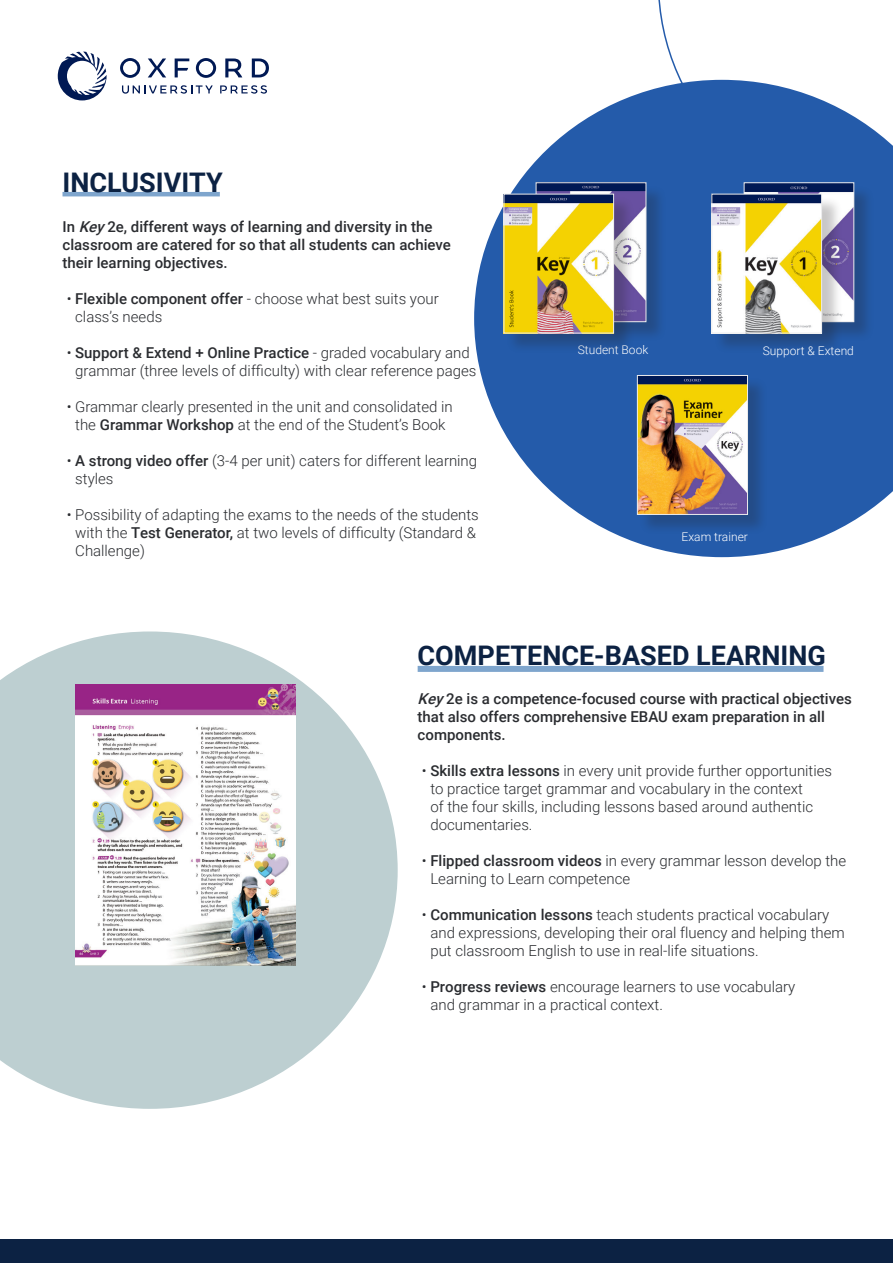
<style>
.page{position:relative;width:893px;height:1263px;background:#fff}
.page>*{position:absolute;margin:0;border:0;box-sizing:border-box;transform-origin:0 0}
.t1{font:700 27px "Roboto";color:#0c2243}
.t2{font:300 15px/18px "Roboto";color:#2a2c30}
.t3{font:500 15px/18px "Roboto";color:#2a2c30}
.t4{font:300 12px "Roboto";color:#fff}
.s1{font-style:italic}
.s2{font-weight:500}
</style>
<div class="page">
<svg style="left:474px;top:88px;width:419px;height:469px;fill:#245baa"></svg>
<svg style="left:0;top:631px;width:398px;height:478px;fill:#bdcfd1"></svg>
<svg style="left:658px;top:0;width:235px;height:221px"></svg>
<svg style="left:58px;top:52px;width:49px;height:48px"></svg>
<svg style="left:148px;top:59px;width:18px;height:18px"></svg>
<svg style="left:225px;top:59px;width:17px;height:18px"></svg>
<svg style="left:252px;top:59px;width:17px;height:18px"></svg>
<svg style="left:120px;top:58px;width:20px;height:20px"></svg>
<svg style="left:196px;top:58px;width:20px;height:20px"></svg>
<svg style="left:175px;top:59px;width:14px;height:18px"></svg>
<svg style="left:122px;top:85px;width:91px;height:9px"></svg>
<svg style="left:220px;top:85px;width:47px;height:9px"></svg>
<div style="left:0;top:1239px;width:893px;height:24px;background:#0c2243"></div>
<hr style="left:63px;top:192px;width:157px;height:4px;background:#7ea5cd">
<div style="left:418px;top:666px;width:405px;height:6px;background:#7ea5cd"></div>
<div style="left:538px;top:185px;width:129px;height:157px;background:#231f20;opacity:.25"></div>
<img style="left:538px;top:185px;width:106px;height:135px">
<div style="left:536px;top:183px;width:110px;height:139px;border:1px solid #ebebec"></div>
<div style="left:506px;top:196px;width:128px;height:158px;background:#231f20;opacity:.25"></div>
<img style="left:506px;top:196px;width:106px;height:135px">
<div style="left:504px;top:194px;width:110px;height:139px;border:1px solid #ebebec"></div>
<div style="left:746px;top:185px;width:129px;height:157px;background:#231f20;opacity:.25"></div>
<img style="left:746px;top:185px;width:106px;height:135px">
<div style="left:744px;top:183px;width:110px;height:139px;border:1px solid #ebebec"></div>
<div style="left:714px;top:196px;width:128px;height:158px;background:#231f20;opacity:.25"></div>
<img style="left:714px;top:196px;width:106px;height:135px">
<div style="left:712px;top:194px;width:110px;height:139px;border:1px solid #ebebec"></div>
<div style="left:639px;top:377px;width:129px;height:158px;background:#231f20;opacity:.25"></div>
<img style="left:639px;top:377px;width:107px;height:136px">
<div style="left:637px;top:375px;width:111px;height:140px;border:1px solid #ebebec"></div>
<img style="left:75px;top:685px;width:220px;height:280px">
<h1 class="t1" style="left:63px;top:164px;width:162px">INCLUSIVITY</h1>
<p class="t3" style="left:63px;top:217px;width:390px">In <span class="s1">Key</span>2e, different ways of learning and diversity in the classroom are catered for so that all students can achieve their learning objectives.</p>
<p class="t2" style="left:75px;top:289px;width:365px;text-indent:-9px">• <span class="s2">Flexible component offer</span> - choose what best suits your class’s needs</p>
<p class="t2" style="left:67px;top:343px;width:411px;text-align:center">• <span class="s2">Support &amp; Extend + Online Practice</span> - graded vocabulary and grammar (three levels of difficulty) with clear reference pages</p>
<p class="t2" style="left:67px;top:397px;width:387px;text-align:center">• Grammar clearly presented in the unit and consolidated in the <span class="s2">Grammar Workshop</span> at the end of the Student’s Book</p>
<p class="t2" style="left:75px;top:451px;width:403px;text-indent:-9px">• <span class="s2">A strong video offer</span> (3-4 per unit) caters for different learning styles</p>
<p class="t2" style="left:75px;top:505px;width:405px;text-indent:-9px">• Possibility of adapting the exams to the needs of the students with the <span class="s2">Test Generator,</span> at two levels of difficulty (Standard &amp;<br>Challenge)</p>
<p class="t4" style="left:578px;top:341px;width:72px">Student Book</p>
<p class="t4" style="left:763px;top:342px;width:93px">Support &amp; Extend</p>
<p class="t4" style="left:682px;top:528px;width:68px">Exam trainer</p>
<h1 class="t1" style="left:418px;top:636px;width:410px">COMPETENCE-BASED LEARNING</h1>
<p class="t3" style="left:418px;top:689px;width:436px"><span class="s1">Key</span>2e is a competence-focused course with practical objectives that also offers comprehensive EBAU exam preparation in all components.</p>
<p class="t2" style="left:430px;top:761px;width:403px;text-indent:-9px">• <span class="s2">Skills extra lessons</span> in every unit provide further opportunities to practice target grammar and vocabulary in the context<br>of the four skills, including lessons based around authentic documentaries.</p>
<p class="t2" style="left:430px;top:851px;width:417px;text-indent:-9px">• <span class="s2">Flipped classroom videos</span> in every grammar lesson develop the<br>Learning to Learn competence</p>
<p class="t2" style="left:430px;top:905px;width:416px;text-indent:-9px">• <span class="s2">Communication lessons</span> teach students practical vocabulary and expressions, developing their oral fluency and helping them put classroom English to use in real-life situations.</p>
<p class="t2" style="left:430px;top:977px;width:366px;text-indent:-9px">• <span class="s2">Progress reviews</span> encourage learners to use vocabulary and grammar in a practical context.</p>
</div>
